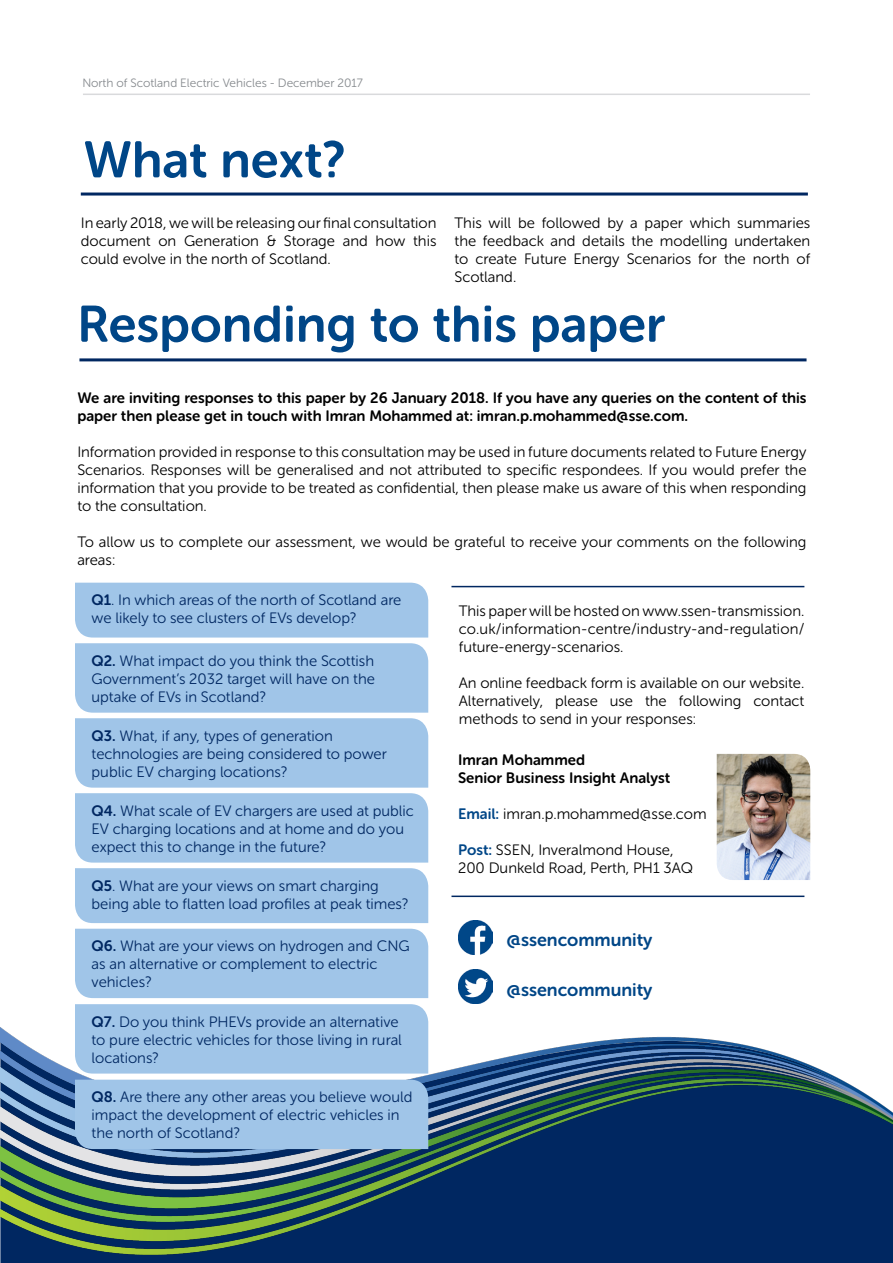
<style>
.page{position:relative;width:893px;height:1263px;background:#fff}
.page>*{position:absolute;margin:0;border:0;box-sizing:border-box;transform-origin:0 0}
.t1{font:51px "Museo Sans Rounded 700";color:#004687}
.t2{font:18px "Museo Sans Rounded 700";color:#004687}
.t3{font:15px/18px "Museo Sans Rounded 300";color:#000;text-align:justify}
.t4{font:15px/18px "Museo Sans Rounded 300";color:#002761}
.t5{font:15px/18px "Museo Sans Rounded 700";color:#000}
.t6{font:12px "Museo Sans Rounded 300";color:#868a8e}
.s1{font-family:"Museo Sans Rounded 700"}
.s2{font-family:"Museo Sans Rounded 700";color:#004687}
</style>
<div class="page">
<div style="left:0;top:1255px;width:893px;height:8px;background:#002761"></div>
<img style="left:0;top:1024px;width:893px;height:231px">
<hr style="left:81px;top:193px;width:727px;height:3px;background:#002761">
<hr style="left:83px;top:94px;width:727px;height:1px;background:#d9dadc">
<hr style="left:79px;top:358px;width:727px;height:3px;background:#002761">
<div style="left:75px;top:583px;width:353px;height:54px;background:#a0c5e8"></div>
<img style="left:717px;top:754px;width:93px;height:126px">
<hr style="left:451px;top:586px;width:353px;height:1px;background:#002761">
<hr style="left:451px;top:895px;width:353px;height:2px;background:#002761">
<img style="left:459px;top:921px;width:34px;height:34px">
<img style="left:458px;top:970px;width:34px;height:34px">
<svg style="left:75px;top:643px;width:353px;height:280px;background:#a6c8e9"></svg>
<div style="left:75px;top:929px;width:353px;height:69px;background:#a0c5e8"></div>
<div style="left:75px;top:1004px;width:353px;height:69px;background:#a0c5e8"></div>
<div style="left:75px;top:1080px;width:353px;height:69px;background:#a0c5e8"></div>
<p class="t6" style="left:82px;top:77px;width:282px">North of Scotland Electric Vehicles - December 2017</p>
<p class="t1" style="left:83px;top:131px;width:264px">What next?</p>
<p class="t3" style="left:81px;top:214px;width:357px">In early 2018, we will be releasing our final consultation document on Generation &amp; Storage and how this could evolve in the north of Scotland.</p>
<p class="t3" style="left:455px;top:214px;width:357px">This will be followed by a paper which summaries the feedback and details the modelling undertaken to create Future Energy Scenarios for the north of Scotland.</p>
<p class="t1" style="left:77px;top:296px;width:589px">Responding to this paper</p>
<p class="t5" style="left:77px;top:388px;width:731px">We are inviting responses to this paper by 26 January 2018. If you have any queries on the content of this paper then please get in touch with Imran Mohammed at: imran.p.mohammed@sse.com.</p>
<p class="t3" style="left:77px;top:442px;width:731px">Information provided in response to this consultation may be used in future documents related to Future Energy Scenarios. Responses will be generalised and not attributed to specific respondees. If you would prefer the information that you provide to be treated as confidential, then please make us aware of this when responding to the consultation.</p>
<p class="t3" style="left:77px;top:532px;width:731px">To allow us to complete our assessment, we would be grateful to receive your comments on the following areas:</p>
<p class="t4" style="left:92px;top:591px;width:311px"><span class="s1">Q1</span>. In which areas of the north of Scotland are we likely to see clusters of EVs develop?</p>
<p class="t4" style="left:92px;top:652px;width:285px;text-align:justify"><span class="s1">Q2.</span> What impact do you think the Scottish Government’s 2032 target will have on the uptake of EVs in Scotland?</p>
<p class="t4" style="left:92px;top:727px;width:297px"><span class="s1">Q3.</span> What, if any, types of generation technologies are being considered to power public EV charging locations?</p>
<p class="t4" style="left:92px;top:802px;width:324px"><span class="s1">Q4.</span> What scale of EV chargers are used at public<br>EV charging locations and at home and do you expect this to change in the future?</p>
<p class="t4" style="left:92px;top:877px;width:318px"><span class="s1">Q5</span>. What are your views on smart charging being able to flatten load profiles at peak times?</p>
<p class="t4" style="left:92px;top:937px;width:320px"><span class="s1">Q6.</span> What are your views on hydrogen and CNG as an alternative or complement to electric vehicles?</p>
<p class="t4" style="left:92px;top:1013px;width:312px"><span class="s1">Q7.</span> Do you think PHEVs provide an alternative to pure electric vehicles for those living in rural locations?</p>
<p class="t4" style="left:92px;top:1088px;width:322px"><span class="s1">Q8.</span> Are there any other areas you believe would impact the development of electric vehicles in the north of Scotland?</p>
<p class="t3" style="left:459px;top:602px;width:347px">This paper will be hosted on www.ssen-transmission. co.uk/information-centre/industry-and-regulation/ future-energy-scenarios.</p>
<p class="t3" style="left:459px;top:674px;width:347px">An online feedback form is available on our website.<br>Alternatively, please use the following contact methods to send in your responses:</p>
<p class="t5" style="left:458px;top:751px;width:128px">Imran Mohammed</p>
<p class="t5" style="left:458px;top:769px;width:214px">Senior Business Insight Analyst</p>
<p class="t3" style="left:458px;top:805px;width:250px"><span class="s2">Email:</span> imran.p.mohammed@sse.com</p>
<p class="t3" style="left:458px;top:841px;width:217px"><span class="s2">Post:</span> SSEN, Inveralmond House,</p>
<p class="t3" style="left:458px;top:859px;width:236px">200 Dunkeld Road, Perth, PH1 3AQ</p>
<p class="t2" style="left:506px;top:930px;width:148px">@ssencommunity</p>
<p class="t2" style="left:506px;top:980px;width:148px">@ssencommunity</p>
</div>
